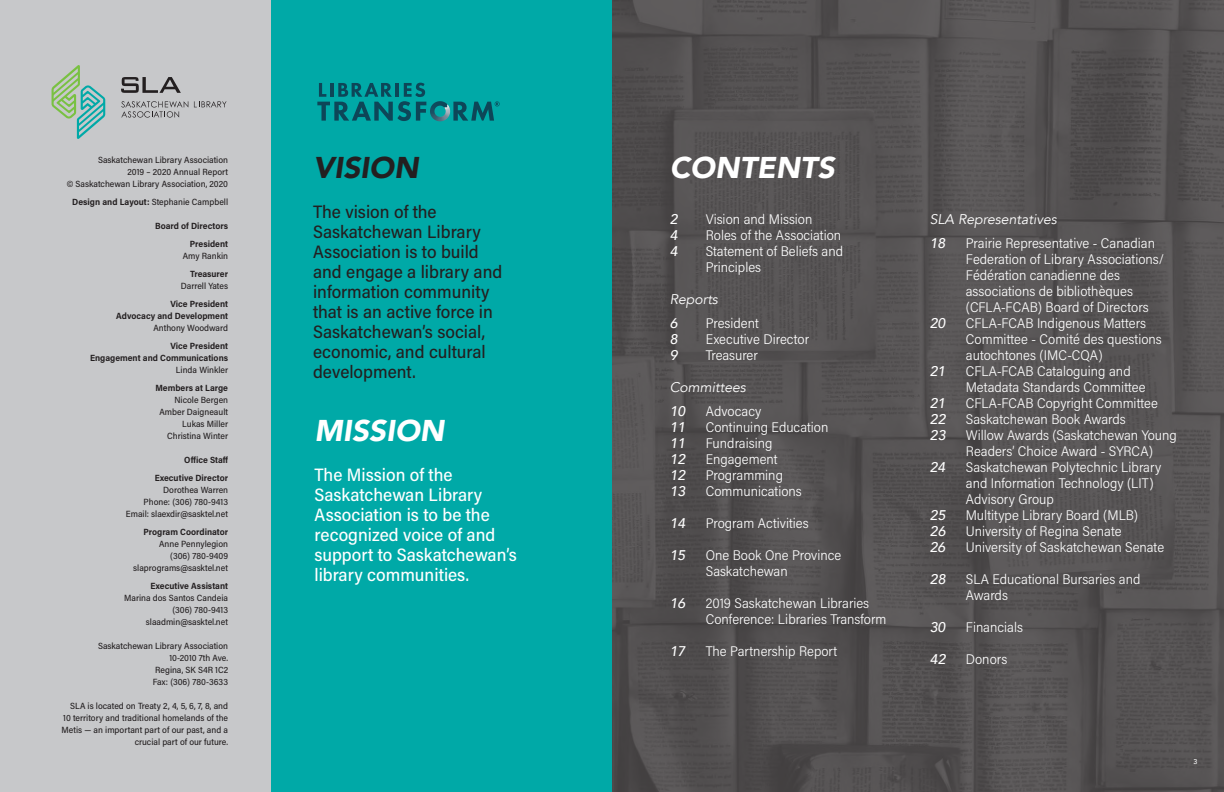
<style>
.page{position:relative;width:1224px;height:792px;background:#fff}
.page>*{position:absolute;margin:0;border:0;box-sizing:border-box;transform-origin:0 0}
.Body{font:italic 900 30px "Avenir";color:#fff}
.Body-2{font:italic 900 30px "Avenir";color:#231f20}
.Body-3{font:500 18px/20px "Acumin Pro Semi Cond";color:#231f20}
.Body-4{font:500 18px/20px "Acumin Pro Semi Cond";color:#fff}
.Body-5{font:300 14px/16px "Acumin Pro Semi Cond";color:#fff}
.Body-6{font:italic 500 14px "Avenir";color:#fff}
.Body-7{font:italic 14px "Avenir";color:#fff}
.Default{font:500 9px/12px "Acumin Pro Semi Cond";color:#231f20;text-align:right}
.Default-2{font:700 9px "Acumin Pro Semi Cond";color:#231f20}
.t1{font:500 7px "Avenir";color:#fff}
.s1{font-weight:700}
</style>
<div class="page">
<div style="left:0;top:0;width:271px;height:792px;background:#c7c8ca"></div>
<div style="left:271px;top:0;width:341px;height:792px;background:#00a9a7"></div>
<div style="left:612px;top:0;width:612px;height:792px;background:linear-gradient(to right,#525050,#575455)"></div>
<svg style="left:52px;top:65px;width:53px;height:74px"></svg>
<svg style="left:194px;top:101px;width:33px;height:6px"></svg>
<svg style="left:121px;top:101px;width:67px;height:17px"></svg>
<svg style="left:121px;top:77px;width:60px;height:16px"></svg>
<svg style="left:317px;top:83px;width:109px;height:38px"></svg>
<img style="left:430px;top:101px;width:20px;height:20px">
<svg style="left:453px;top:101px;width:47px;height:20px"></svg>
<p class="Default" style="left:98px;top:153px;width:132px">Saskatchewan Library Association</p>
<p class="Default" style="left:127px;top:165px;width:102px">2019 – 2020 Annual Report</p>
<p class="Default" style="left:67px;top:177px;width:163px">© Saskatchewan Library Association, 2020</p>
<p class="Default" style="left:72px;top:195px;width:157px"><span class="s1">Design and Layout:</span> Stephanie Campbell</p>
<p class="Default-2" style="left:155px;top:219px;width:74px">Board of Directors</p>
<p class="Default-2" style="left:190px;top:237px;width:40px">President</p>
<p class="Default" style="left:183px;top:249px;width:47px">Amy Rankin</p>
<p class="Default-2" style="left:190px;top:267px;width:39px">Treasurer</p>
<p class="Default" style="left:181px;top:279px;width:49px">Darrell Yates</p>
<p class="Default-2" style="left:170px;top:297px;width:59px">Vice President</p>
<p class="Default-2" style="left:116px;top:309px;width:113px">Advocacy and Development</p>
<p class="Default" style="left:153px;top:321px;width:76px">Anthony Woodward</p>
<p class="Default-2" style="left:170px;top:339px;width:59px">Vice President</p>
<p class="Default-2" style="left:90px;top:351px;width:140px">Engagement and Communications</p>
<p class="Default" style="left:176px;top:363px;width:54px">Linda Winkler</p>
<p class="Default-2" style="left:155px;top:381px;width:74px">Members at Large</p>
<p class="Default" style="left:174px;top:393px;width:55px">Nicole Bergen</p>
<p class="Default" style="left:160px;top:405px;width:70px">Amber Daigneault</p>
<p class="Default" style="left:182px;top:417px;width:47px">Lukas Miller</p>
<p class="Default" style="left:167px;top:429px;width:62px">Christina Winter</p>
<p class="Default-2" style="left:184px;top:453px;width:45px">Office Staff</p>
<p class="Default-2" style="left:155px;top:471px;width:75px">Executive Director</p>
<p class="Default" style="left:163px;top:483px;width:66px">Dorothea Warren</p>
<p class="Default" style="left:144px;top:495px;width:86px">Phone: (306) 780-9413</p>
<p class="Default" style="left:126px;top:507px;width:104px">Email: slaexdir@sasktel.net</p>
<p class="Default-2" style="left:144px;top:525px;width:86px">Program Coordinator</p>
<p class="Default" style="left:159px;top:537px;width:70px">Anne Pennylegion (306) 780-9409</p>
<p class="Default" style="left:133px;top:561px;width:96px">slaprograms@sasktel.net</p>
<p class="Default-2" style="left:151px;top:579px;width:79px">Executive Assistant</p>
<p class="Default" style="left:124px;top:591px;width:105px">Marina dos Santos Candeia</p>
<p class="Default" style="left:172px;top:603px;width:57px">(306) 780-9413</p>
<p class="Default" style="left:146px;top:615px;width:84px">slaadmin@sasktel.net</p>
<p class="Default" style="left:98px;top:639px;width:132px">Saskatchewan Library Association</p>
<p class="Default" style="left:169px;top:651px;width:60px">10-2010 7th Ave.</p>
<p class="Default" style="left:155px;top:663px;width:74px">Regina, SK S4R 1C2</p>
<p class="Default" style="left:153px;top:675px;width:77px">Fax: (306) 780-3633</p>
<p class="Default" style="left:62px;top:699px;width:168px">SLA is located on Treaty 2, 4, 5, 6, 7, 8, and 10 territory and traditional homelands of the Metis — an important part of our past, and a crucial part of our future.</p>
<p class="Body-2" style="left:313px;top:143px;width:107px">VISION</p>
<p class="Body-3" style="left:313px;top:201px;width:191px">The vision of the<br>Saskatchewan Library<br>Association is to build and engage a library and information community that is an active force in<br>Saskatchewan’s social, economic, and cultural development.</p>
<p class="Body" style="left:314px;top:405px;width:131px">MISSION</p>
<p class="Body-4" style="left:314px;top:464px;width:204px">The Mission of the<br>Saskatchewan Library<br>Association is to be the recognized voice of and support to Saskatchewan’s library communities.</p>
<p class="Body" style="left:670px;top:143px;width:166px">CONTENTS</p>
<p class="Body-6" style="left:670px;top:211px;width:9px">2</p>
<p class="Body-5" style="left:706px;top:211px;width:108px">Vision and Mission</p>
<p class="Body-6" style="left:670px;top:227px;width:9px">4</p>
<p class="Body-5" style="left:706px;top:227px;width:137px">Roles of the Association</p>
<p class="Body-6" style="left:670px;top:243px;width:9px">4</p>
<p class="Body-5" style="left:706px;top:243px;width:139px">Statement of Beliefs and<br>Principles</p>
<p class="Body-7" style="left:670px;top:291px;width:50px">Reports</p>
<p class="Body-6" style="left:670px;top:315px;width:9px">6</p>
<p class="Body-5" style="left:706px;top:315px;width:55px">President</p>
<p class="Body-6" style="left:670px;top:331px;width:9px">8</p>
<p class="Body-5" style="left:706px;top:331px;width:105px">Executive Director</p>
<p class="Body-6" style="left:670px;top:347px;width:9px">9</p>
<p class="Body-5" style="left:706px;top:347px;width:54px">Treasurer</p>
<p class="Body-7" style="left:670px;top:379px;width:78px">Committees</p>
<p class="Body-6" style="left:670px;top:403px;width:17px">10</p>
<p class="Body-5" style="left:706px;top:403px;width:57px">Advocacy</p>
<p class="Body-6" style="left:670px;top:419px;width:17px">11</p>
<p class="Body-5" style="left:706px;top:419px;width:124px">Continuing Education</p>
<p class="Body-6" style="left:670px;top:435px;width:17px">11</p>
<p class="Body-5" style="left:706px;top:435px;width:68px">Fundraising</p>
<p class="Body-6" style="left:670px;top:451px;width:17px">12</p>
<p class="Body-5" style="left:706px;top:451px;width:73px">Engagement</p>
<p class="Body-6" style="left:670px;top:467px;width:17px">12</p>
<p class="Body-5" style="left:706px;top:467px;width:79px">Programming</p>
<p class="Body-6" style="left:670px;top:483px;width:17px">13</p>
<p class="Body-5" style="left:706px;top:483px;width:98px">Communications</p>
<p class="Body-6" style="left:670px;top:515px;width:17px">14</p>
<p class="Body-5" style="left:706px;top:515px;width:105px">Program Activities</p>
<p class="Body-6" style="left:670px;top:547px;width:17px">15</p>
<p class="Body-5" style="left:706px;top:547px;width:137px">One Book One Province</p>
<p class="Body-5" style="left:706px;top:563px;width:84px">Saskatchewan</p>
<p class="Body-6" style="left:670px;top:595px;width:17px">16</p>
<p class="Body-5" style="left:706px;top:595px;width:182px">2019 Saskatchewan Libraries<br>Conference: Libraries Transform</p>
<p class="Body-6" style="left:670px;top:643px;width:17px">17</p>
<p class="Body-5" style="left:706px;top:643px;width:133px">The Partnership Report</p>
<p class="Body-7" style="left:930px;top:211px;width:129px">SLA Representatives</p>
<p class="Body-6" style="left:930px;top:235px;width:17px">18</p>
<p class="Body-5" style="left:966px;top:235px;width:200px">Prairie Representative - Canadian<br>Federation of Library Associations/<br>Fédération canadienne des associations de bibliothèques (CFLA-FCAB) Board of Directors</p>
<p class="Body-6" style="left:930px;top:315px;width:17px">20</p>
<p class="Body-5" style="left:966px;top:315px;width:197px">CFLA-FCAB Indigenous Matters<br>Committee - Comité des questions autochtones (IMC-CQA)</p>
<p class="Body-6" style="left:930px;top:363px;width:17px">21</p>
<p class="Body-5" style="left:966px;top:363px;width:181px">CFLA-FCAB Cataloguing and<br>Metadata Standards Committee</p>
<p class="Body-6" style="left:930px;top:395px;width:17px">21</p>
<p class="Body-5" style="left:966px;top:395px;width:194px">CFLA-FCAB Copyright Committee</p>
<p class="Body-6" style="left:930px;top:411px;width:17px">22</p>
<p class="Body-5" style="left:966px;top:411px;width:162px">Saskatchewan Book Awards</p>
<p class="Body-6" style="left:930px;top:427px;width:17px">23</p>
<p class="Body-5" style="left:966px;top:427px;width:213px">Willow Awards (Saskatchewan Young<br>Readers’ Choice Award - SYRCA)</p>
<p class="Body-6" style="left:930px;top:459px;width:17px">24</p>
<p class="Body-5" style="left:966px;top:459px;width:197px">Saskatchewan Polytechnic Library and Information Technology (LIT)</p>
<p class="Body-5" style="left:966px;top:491px;width:90px">Advisory Group</p>
<p class="Body-6" style="left:930px;top:507px;width:17px">25</p>
<p class="Body-5" style="left:966px;top:507px;width:174px">Multitype Library Board (MLB)</p>
<p class="Body-6" style="left:930px;top:523px;width:17px">26</p>
<p class="Body-5" style="left:966px;top:523px;width:157px">University of Regina Senate</p>
<p class="Body-6" style="left:930px;top:539px;width:17px">26</p>
<p class="Body-5" style="left:966px;top:539px;width:200px">University of Saskatchewan Senate</p>
<p class="Body-6" style="left:930px;top:571px;width:17px">28</p>
<p class="Body-5" style="left:966px;top:571px;width:176px">SLA Educational Bursaries and<br>Awards</p>
<p class="Body-6" style="left:930px;top:619px;width:17px">30</p>
<p class="Body-5" style="left:966px;top:619px;width:59px">Financials</p>
<p class="Body-6" style="left:930px;top:651px;width:17px">42</p>
<p class="Body-5" style="left:966px;top:651px;width:43px">Donors</p>
<p class="t1" style="left:1193px;top:756px;width:5px">3</p>
</div>
